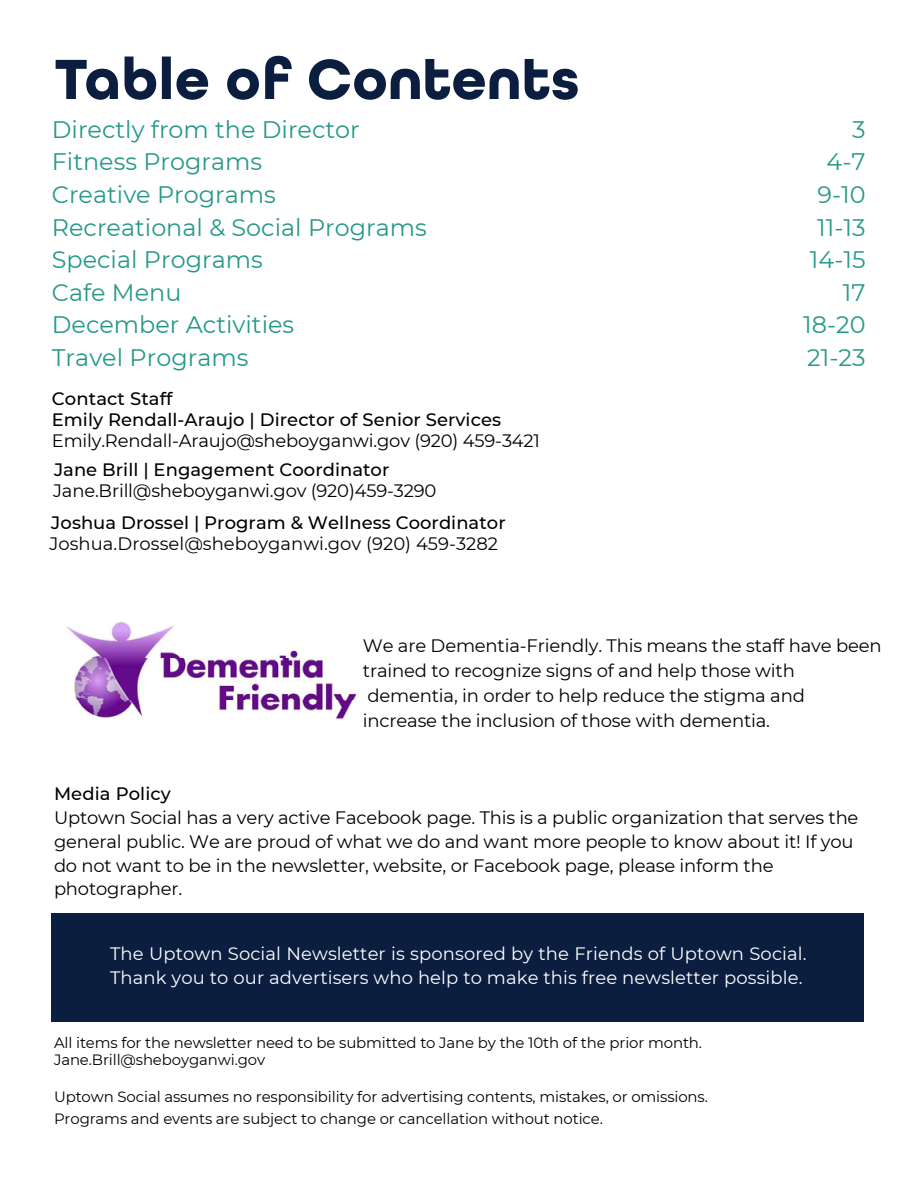
<style>
.page{position:relative;width:918px;height:1188px;background:#fff}
.page>*{position:absolute;margin:0;border:0;box-sizing:border-box;transform-origin:0 0}
.t1{font:23.85px/32.7px "Montserrat";color:#269989}
.t2{font:18px/23.7px "Montserrat";letter-spacing:-.01em;color:#000}
.t3{font:500 18px "Montserrat";letter-spacing:.005em;color:#000}
.t4{font:18px/23.7px "Montserrat";letter-spacing:.005em;color:#fff}
.t5{font:14.85px/16.8px "Montserrat";letter-spacing:-.01em;color:#000}
</style>
<div class="page">
<div style="left:52px;top:914px;width:812px;height:108px;background:#0b1e40"></div>
<svg style="left:56px;top:56px;width:522px;height:44px"></svg>
<img style="left:66px;top:621px;width:257px;height:38px">
<img style="left:74px;top:659px;width:284px;height:60px">
<p class="t1" style="left:52px;top:113px;width:310px">Directly from the Director<br>Fitness Programs</p>
<p class="t1" style="left:52px;top:178px;width:226px">Creative Programs</p>
<p class="t1" style="left:52px;top:211px;width:377px">Recreational &amp; Social Programs</p>
<p class="t1" style="left:52px;top:243px;width:212px">Special Programs</p>
<p class="t1" style="left:52px;top:276px;width:131px">Cafe Menu</p>
<p class="t1" style="left:52px;top:309px;width:244px">December Activities</p>
<p class="t1" style="left:52px;top:341px;width:198px">Travel Programs</p>
<p class="t3" style="left:52px;top:387px;width:122px">Contact Staff</p>
<p class="t3" style="left:52px;top:409px;width:451px">Emily Rendall-Araujo | Director of Senior Services</p>
<p class="t2" style="left:52px;top:429px;width:490px">Emily.Rendall-Araujo@sheboyganwi.gov (920) 459-3421</p>
<p class="t3" style="left:54px;top:459px;width:337px">Jane Brill | Engagement Coordinator</p>
<p class="t2" style="left:53px;top:479px;width:385px">Jane.Brill@sheboyganwi.gov (920)459-3290</p>
<p class="t3" style="left:51px;top:511px;width:456px">Joshua Drossel | Program &amp; Wellness Coordinator</p>
<p class="t2" style="left:49px;top:531px;width:450px">Joshua.Drossel@sheboyganwi.gov (920) 459-3282</p>
<p class="t1" style="left:852px;top:113px;width:15px">3</p>
<p class="t1" style="left:827px;top:145px;width:40px">4-7</p>
<p class="t1" style="left:818px;top:178px;width:50px">9-10</p>
<p class="t1" style="left:817px;top:211px;width:50px">11-13</p>
<p class="t1" style="left:810px;top:243px;width:57px">14-15</p>
<p class="t1" style="left:843px;top:276px;width:24px">17</p>
<p class="t1" style="left:803px;top:309px;width:64px">18-20</p>
<p class="t1" style="left:807px;top:341px;width:60px">21-23</p>
<p class="t3" style="left:54px;top:782px;width:118px">Media Policy</p>
<p class="t2" style="left:363px;top:633px;width:520px;line-height:24.8px">We are Dementia-Friendly. This means the staff have been trained to recognize signs of and help those with</p>
<p class="t2" style="left:367px;top:684px;width:439px">dementia, in order to help reduce the stigma and</p>
<p class="t2" style="left:363px;top:708px;width:409px">increase the inclusion of those with dementia.</p>
<p class="t2" style="left:54px;top:806px;width:806px">Uptown Social has a very active Facebook page. This is a public organization that serves the general public. We are proud of what we do and want more people to know about it! If you do not want to be in the newsletter, website, or Facebook page, please inform the photographer.</p>
<p class="t4" style="left:110px;top:942px;width:698px">The Uptown Social Newsletter is sponsored by the Friends of Uptown Social.<br>Thank you to our advertisers who help to make this free newsletter possible.</p>
<p class="t5" style="left:54px;top:1034px;width:650px">All items for the newsletter need to be submitted to Jane by the 10th of the prior month.<br>Jane.Brill@sheboyganwi.gov</p>
<p class="t5" style="left:54px;top:1088px;width:655px">Uptown Social assumes no responsibility for advertising contents, mistakes, or omissions.</p>
<p class="t5" style="left:54px;top:1111px;width:550px">Programs and events are subject to change or cancellation without notice.</p>
</div>
